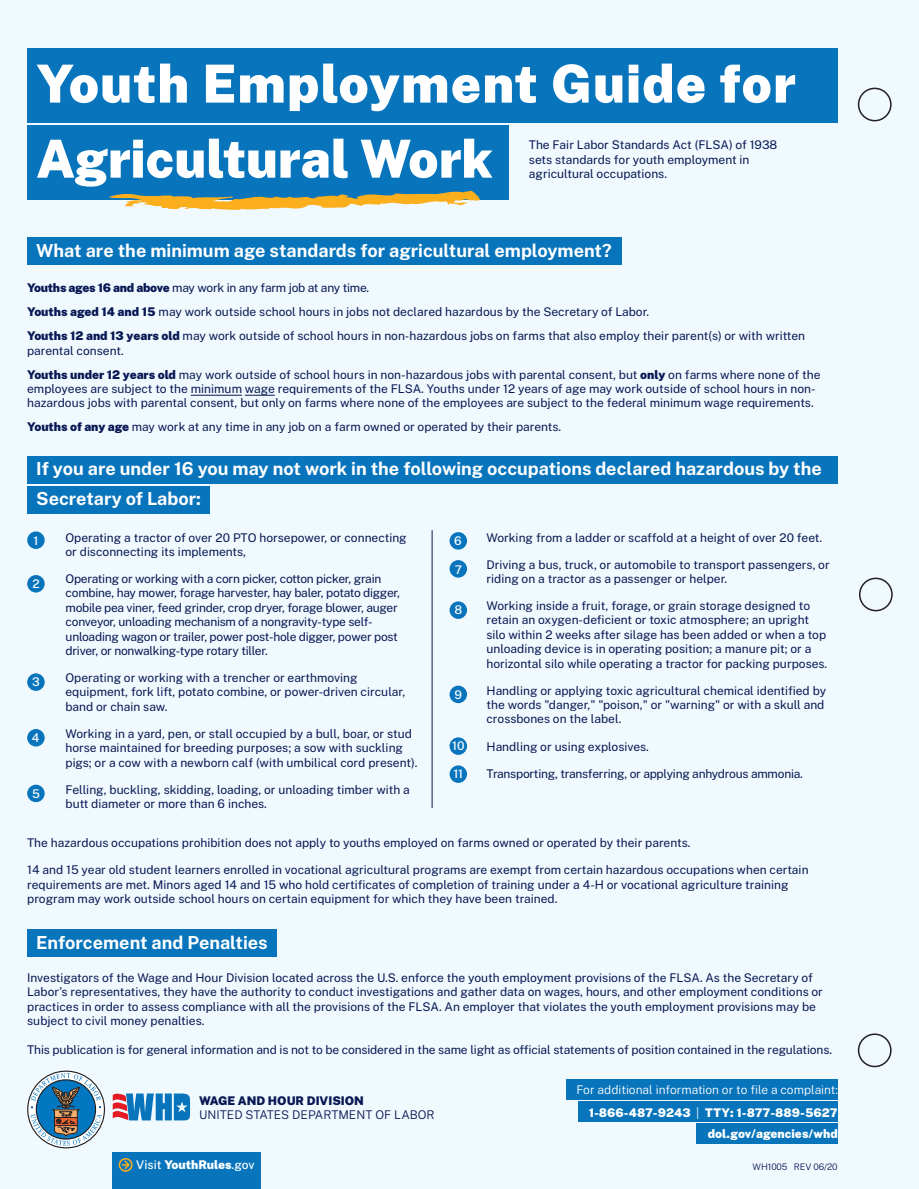
<style>
.page{position:relative;width:919px;height:1189px;background:#fff}
.page>*{position:absolute;margin:0;border:0;box-sizing:border-box;transform-origin:0 0}
.t1{font:900 52.5px/75px "Public Sans";color:#fff}
.t2{font:700 18px/30px "Public Sans";color:#fff}
.t3{font:12px/14.4px "Public Sans";color:#081854}
.t4{font:12px/14.4px "Public Sans";letter-spacing:-.02em;color:#081854}
.t5{font:300 12px/22.5px "Public Sans";color:#fff;text-align:right}
.t6{font:900 12px "Public Sans";color:#fff}
.t7{font:300 12px "Public Sans";color:#081854}
.t8{font:900 12px "Public Sans";color:#081854}
.t9{font:500 12px "Public Sans";color:#fff}
.t10{font:300 9px "Public Sans";letter-spacing:-.01em;color:#081854}
.s1{font-weight:900}
.s2{font-weight:500}
</style>
<div class="page">
<div style="left:0;top:0;width:918px;height:1188px;background:#f0f9fd"></div>
<div style="left:696px;top:1123px;width:141px;height:20px;background:#0774bc"></div>
<div style="left:566px;top:1079px;width:271px;height:20px;background:#0774bc"></div>
<div style="left:27px;top:929px;width:250px;height:27px;background:#0774bc"></div>
<hr style="left:191px;top:395px;width:51px;height:1px;background:#081854">
<hr style="left:245px;top:395px;width:30px;height:1px;background:#081854">
<div style="left:27px;top:48px;width:810px;height:74px;background:#0774bc"></div>
<div style="left:27px;top:125px;width:481px;height:75px;background:#0774bc"></div>
<svg style="left:108px;top:190px;width:372px;height:20px"></svg>
<div style="left:27px;top:457px;width:810px;height:27px;background:#0774bc"></div>
<div style="left:27px;top:487px;width:182px;height:27px;background:#0774bc"></div>
<svg style="left:28px;top:1071px;width:76px;height:76px"></svg>
<div style="left:27px;top:1070px;width:78px;height:78px;border:1px solid #231f20;border-radius:50%"></div>
<svg style="left:31px;top:1073px;width:71px;height:72px"></svg>
<svg style="left:113px;top:1093px;width:77px;height:27px;background:#5989b9"></svg>
<div style="left:27px;top:238px;width:594px;height:27px;background:#0774bc"></div>
<div style="left:577px;top:1101px;width:260px;height:20px;background:#0774bc"></div>
<div style="left:27px;top:575px;width:18px;height:17px;background:#0774bc;border-radius:50%"></div>
<hr style="left:431px;top:530px;width:1px;height:278px;background:#081854">
<div style="left:27px;top:531px;width:18px;height:18px;background:#0774bc;border-radius:50%"></div>
<div style="left:27px;top:673px;width:18px;height:17px;background:#0774bc;border-radius:50%"></div>
<div style="left:27px;top:729px;width:18px;height:17px;background:#0774bc;border-radius:50%"></div>
<div style="left:27px;top:784px;width:18px;height:18px;background:#0774bc;border-radius:50%"></div>
<div style="left:449px;top:532px;width:18px;height:17px;background:#0774bc;border-radius:50%"></div>
<div style="left:449px;top:560px;width:18px;height:17px;background:#0774bc;border-radius:50%"></div>
<div style="left:449px;top:601px;width:18px;height:18px;background:#0774bc;border-radius:50%"></div>
<div style="left:449px;top:685px;width:18px;height:18px;background:#0774bc;border-radius:50%"></div>
<div style="left:449px;top:737px;width:18px;height:17px;background:#0774bc;border-radius:50%"></div>
<div style="left:449px;top:765px;width:18px;height:17px;background:#0774bc;border-radius:50%"></div>
<div style="left:113px;top:1152px;width:148px;height:36px;background:#0774bc"></div>
<div style="left:119px;top:1157px;width:13px;height:14px;border:2px solid #fbaf1d;border-radius:50%"></div>
<svg style="left:122px;top:1158px;width:9px;height:12px"></svg>
<div style="left:857px;top:88px;width:34px;height:33px;border:2px solid #231f20;border-radius:50%"></div>
<div style="left:858px;top:577px;width:34px;height:34px;border:2px solid #231f20;border-radius:50%"></div>
<div style="left:857px;top:1033px;width:34px;height:34px;border:2px solid #231f20;border-radius:50%"></div>
<h1 class="t1" style="left:36px;top:50px;width:761px">Youth Employment Guide for<br>Agricultural Work</h1>
<p class="t3" style="left:529px;top:139px;width:250px">The Fair Labor Standards Act (FLSA) of 1938 sets standards for youth employment in agricultural occupations.</p>
<h2 class="t2" style="left:36px;top:237px;width:577px">What are the minimum age standards for agricultural employment?</h2>
<p class="t3" style="left:27px;top:277px;width:779px;line-height:24px"><span class="s1">Youths ages 16 and above</span> may work in any farm job at any time.<br><span class="s1">Youths aged 14 and 15</span> may work outside school hours in jobs not declared hazardous by the Secretary of Labor.<br><span class="s1">Youths 12 and 13 years old</span> may work outside of school hours in non-hazardous jobs on farms that also employ their parent(s) or with written</p>
<p class="t3" style="left:27px;top:339px;width:794px;line-height:24px">parental consent.<br><span class="s1">Youths under 12 years old</span> may work outside of school hours in non-hazardous jobs with parental consent, but <span class="s1">only</span> on farms where none of the</p>
<p class="t3" style="left:27px;top:382px;width:789px">employees are subject to the minimum wage requirements of the FLSA. Youths under 12 years of age may work outside of school hours in non&shy;hazardous jobs with parental consent, but only on farms where none of the employees are subject to the federal minimum wage requirements.</p>
<p class="t3" style="left:27px;top:421px;width:535px"><span class="s1">Youths of any age</span> may work at any time in any job on a farm owned or operated by their parents.</p>
<h2 class="t2" style="left:36px;top:455px;width:787px">If you are under 16 you may not work in the following occupations declared hazardous by the<br>Secretary of Labor:</h2>
<p class="t9" style="left:33px;top:533px;width:6px">1</p>
<p class="t9" style="left:32px;top:576px;width:9px">2</p>
<p class="t9" style="left:32px;top:675px;width:9px">3</p>
<p class="t9" style="left:32px;top:730px;width:9px">4</p>
<p class="t9" style="left:32px;top:787px;width:9px">5</p>
<p class="t3" style="left:65px;top:531px;width:343px">Operating a tractor of over 20 PTO horsepower, or connecting or disconnecting its implements,</p>
<p class="t4" style="left:65px;top:572px;width:336px">Operating or working with a corn picker, cotton picker, grain combine, hay mower, forage harvester, hay baler, potato digger, mobile pea viner, feed grinder, crop dryer, forage blower, auger conveyor, unloading mechanism of a nongravity-type self&shy;unloading wagon or trailer, power post-hole digger, power post driver, or nonwalking-type rotary tiller.</p>
<p class="t3" style="left:65px;top:671px;width:341px">Operating or working with a trencher or earthmoving equipment, fork lift, potato combine, or power-driven circular, band or chain saw.</p>
<p class="t3" style="left:65px;top:727px;width:353px">Working in a yard, pen, or stall occupied by a bull, boar, or stud horse maintained for breeding purposes; a sow with suckling pigs; or a cow with a newborn calf (with umbilical cord present).</p>
<p class="t3" style="left:65px;top:783px;width:346px">Felling, buckling, skidding, loading, or unloading timber with a butt diameter or more than 6 inches.</p>
<p class="t9" style="left:454px;top:534px;width:9px">6</p>
<p class="t9" style="left:455px;top:563px;width:9px">7</p>
<p class="t9" style="left:454px;top:603px;width:9px">8</p>
<p class="t9" style="left:454px;top:687px;width:9px">9</p>
<p class="t9" style="left:452px;top:739px;width:14px">10</p>
<p class="t9" style="left:453px;top:767px;width:11px">11</p>
<p class="t3" style="left:486px;top:531px;width:337px">Working from a ladder or scaffold at a height of over 20 feet.</p>
<p class="t3" style="left:486px;top:558px;width:345px">Driving a bus, truck, or automobile to transport passengers, or riding on a tractor as a passenger or helper.</p>
<p class="t3" style="left:486px;top:599px;width:342px">Working inside a fruit, forage, or grain storage designed to retain an oxygen-deficient or toxic atmosphere; an upright silo within 2 weeks after silage has been added or when a top unloading device is in operating position; a manure pit; or a horizontal silo while operating a tractor for packing purposes.</p>
<p class="t3" style="left:486px;top:684px;width:341px">Handling or applying toxic agricultural chemical identified by the words "danger," "poison," or "warning" or with a skull and crossbones on the label.</p>
<p class="t3" style="left:486px;top:739px;width:164px">Handling or using explosives.</p>
<p class="t4" style="left:486px;top:766px;width:318px">Transporting, transferring, or applying anhydrous ammonia.</p>
<p class="t3" style="left:27px;top:836px;width:664px">The hazardous occupations prohibition does not apply to youths employed on farms owned or operated by their parents.</p>
<p class="t3" style="left:27px;top:863px;width:782px">14 and 15 year old student learners enrolled in vocational agricultural programs are exempt from certain hazardous occupations when certain requirements are met. Minors aged 14 and 15 who hold certificates of completion of training under a 4-H or vocational agriculture training program may work outside school hours on certain equipment for which they have been trained.</p>
<h2 class="t2" style="left:36px;top:928px;width:233px">Enforcement and Penalties</h2>
<p class="t3" style="left:27px;top:971px;width:797px">Investigators of the Wage and Hour Division located across the U.S. enforce the youth employment provisions of the FLSA. As the Secretary of Labor’s representatives, they have the authority to conduct investigations and gather data on wages, hours, and other employment conditions or practices in order to assess compliance with all the provisions of the FLSA. An employer that violates the youth employment provisions may be subject to civil money penalties.</p>
<p class="t3" style="left:27px;top:1043px;width:806px">This publication is for general information and is not to be considered in the same light as official statements of position contained in the regulations.</p>
<p class="t8" style="left:199px;top:1095px;width:166px">WAGE AND HOUR DIVISION</p>
<p class="t7" style="left:199px;top:1107px;width:237px">UNITED STATES DEPARTMENT OF LABOR</p>
<p class="t6" style="left:136px;top:1160px;width:120px"><span class="s2">Visit</span> YouthRules<span class="s2">.gov</span></p>
<p class="t5" style="left:576px;top:1078px;width:263px">For additional information or to file a complaint:<br><span class="s1">1-866-487-9243</span> | <span class="s1">TTY: 1-877-889-5627</span></p>
<p class="t6" style="left:707px;top:1128px;width:131px">dol.gov/agencies/whd</p>
<p class="t10" style="left:752px;top:1161px;width:87px">WH1005 REV 06/20</p>
</div>
